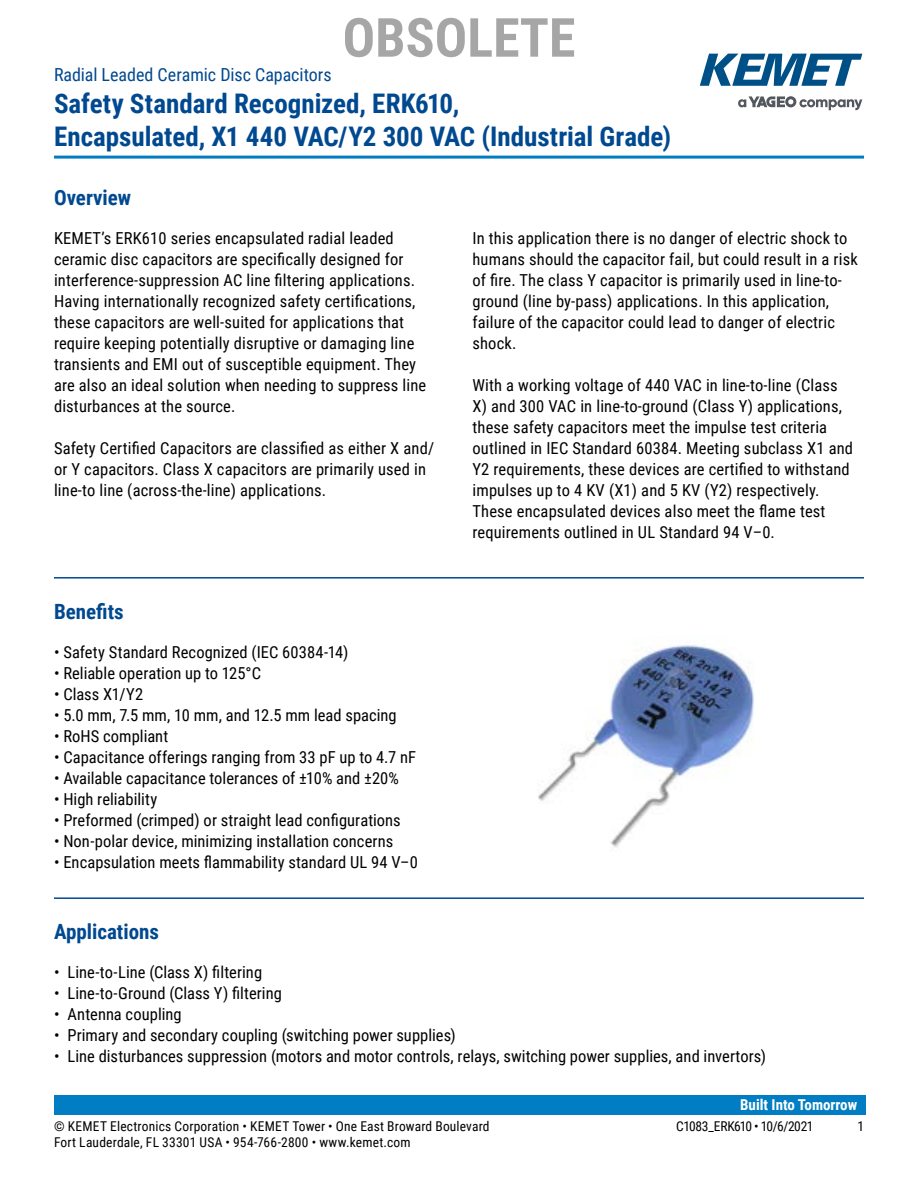
<style>
.page{position:relative;width:918px;height:1188px;background:#fff}
.page>*{position:absolute;margin:0;border:0;box-sizing:border-box;transform-origin:0 0}
.t1{font:700 54px "Roboto Condensed";color:rgb(0 0 0/.35)}
.t2{font:700 27px/32.4px "Roboto Condensed";color:#004990}
.t3{font:700 21px "Roboto Condensed";color:#004990}
.t4{font:18px "Roboto Condensed";letter-spacing:-.005em;color:#004990}
.t5{font:16.5px/21px "Roboto Condensed";letter-spacing:.01em;color:#000}
.t6{font:700 15px "Roboto Condensed";color:#fff}
.t7{font:13.5px "Roboto Condensed";letter-spacing:.015em;color:#000}
.t8{font:13.5px "Roboto Condensed";letter-spacing:-.025em;color:#000}
</style>
<div class="page">
<svg style="left:738px;top:96px;width:124px;height:14px"></svg>
<svg style="left:700px;top:54px;width:162px;height:32px"></svg>
<div style="left:54px;top:1095px;width:811px;height:20px;background:#007dc3"></div>
<hr style="left:54px;top:156px;width:810px;height:3px;background:#007dc3">
<hr style="left:54px;top:577px;width:810px;height:2px;background:#004990">
<hr style="left:54px;top:897px;width:810px;height:2px;background:#004990">
<img style="left:538px;top:645px;width:216px;height:203px">
<h1 class="t1" style="left:343px;top:0;width:234px">OBSOLETE</h1>
<p class="t4" style="left:54px;top:62px;width:279px">Radial Leaded Ceramic Disc Capacitors</p>
<h2 class="t2" style="left:54px;top:87px;width:619px">Safety Standard Recognized, ERK610,<br>Encapsulated, X1 440 VAC/Y2 300 VAC (Industrial Grade)</h2>
<p class="t3" style="left:54px;top:183px;width:79px">Overview</p>
<p class="t5" style="left:54px;top:227px;width:374px">KEMET’s ERK610 series encapsulated radial leaded ceramic disc capacitors are specifically designed for interference-suppression AC line filtering applications.<br>Having internationally recognized safety certifications, these capacitors are well-suited for applications that require keeping potentially disruptive or damaging line transients and EMI out of susceptible equipment. They are also an ideal solution when needing to suppress line disturbances at the source.</p>
<p class="t5" style="left:54px;top:437px;width:382px">Safety Certified Capacitors are classified as either X and/ or Y capacitors. Class X capacitors are primarily used in line-to line (across-the-line) applications.</p>
<p class="t5" style="left:473px;top:227px;width:387px">In this application there is no danger of electric shock to humans should the capacitor fail, but could result in a risk of fire. The class Y capacitor is primarily used in line-to&shy;ground (line by-pass) applications. In this application, failure of the capacitor could lead to danger of electric shock.</p>
<p class="t5" style="left:473px;top:374px;width:382px">With a working voltage of 440 VAC in line-to-line (Class X) and 300 VAC in line-to-ground (Class Y) applications, these safety capacitors meet the impulse test criteria outlined in IEC Standard 60384. Meeting subclass X1 and Y2 requirements, these devices are certified to withstand impulses up to 4 KV (X1) and 5 KV (Y2) respectively.<br>These encapsulated devices also meet the flame test requirements outlined in UL Standard 94 V–0.</p>
<p class="t3" style="left:54px;top:597px;width:71px">Benefits</p>
<p class="t5" style="left:54px;top:641px;width:296px">• Safety Standard Recognized (IEC 60384-14)</p>
<p class="t5" style="left:54px;top:662px;width:209px">• Reliable operation up to 125°C</p>
<p class="t5" style="left:54px;top:683px;width:91px">• Class X1/Y2</p>
<p class="t5" style="left:54px;top:704px;width:344px">• 5.0 mm, 7.5 mm, 10 mm, and 12.5 mm lead spacing</p>
<p class="t5" style="left:54px;top:725px;width:116px">• RoHS compliant</p>
<p class="t5" style="left:54px;top:746px;width:363px">• Capacitance offerings ranging from 33 pF up to 4.7 nF</p>
<p class="t5" style="left:54px;top:767px;width:347px">• Available capacitance tolerances of ±10% and ±20%</p>
<p class="t5" style="left:54px;top:788px;width:105px">• High reliability</p>
<p class="t5" style="left:54px;top:809px;width:348px">• Preformed (crimped) or straight lead configurations</p>
<p class="t5" style="left:54px;top:830px;width:341px">• Non-polar device, minimizing installation concerns</p>
<p class="t5" style="left:54px;top:851px;width:365px">• Encapsulation meets flammability standard UL 94 V–0</p>
<p class="t3" style="left:54px;top:917px;width:107px">Applications</p>
<p class="t5" style="left:54px;top:961px;width:210px">• Line-to-Line (Class X) filtering</p>
<p class="t5" style="left:54px;top:982px;width:229px">• Line-to-Ground (Class Y) filtering</p>
<p class="t5" style="left:54px;top:1003px;width:129px">• Antenna coupling</p>
<p class="t5" style="left:54px;top:1024px;width:403px">• Primary and secondary coupling (switching power supplies)</p>
<p class="t5" style="left:54px;top:1045px;width:714px">• Line disturbances suppression (motors and motor controls, relays, switching power supplies, and invertors)</p>
<p class="t6" style="left:740px;top:1094px;width:119px">Built Into Tomorrow</p>
<p class="t7" style="left:54px;top:1116px;width:437px">© KEMET Electronics Corporation • KEMET Tower • One East Broward Boulevard</p>
<p class="t8" style="left:676px;top:1116px;width:139px">C1083_ERK610 • 10/6/2021</p>
<p class="t7" style="left:857px;top:1116px;width:8px">1</p>
<p class="t7" style="left:54px;top:1133px;width:358px">Fort Lauderdale, FL 33301 USA • 954-766-2800 • www.kemet.com</p>
</div>
